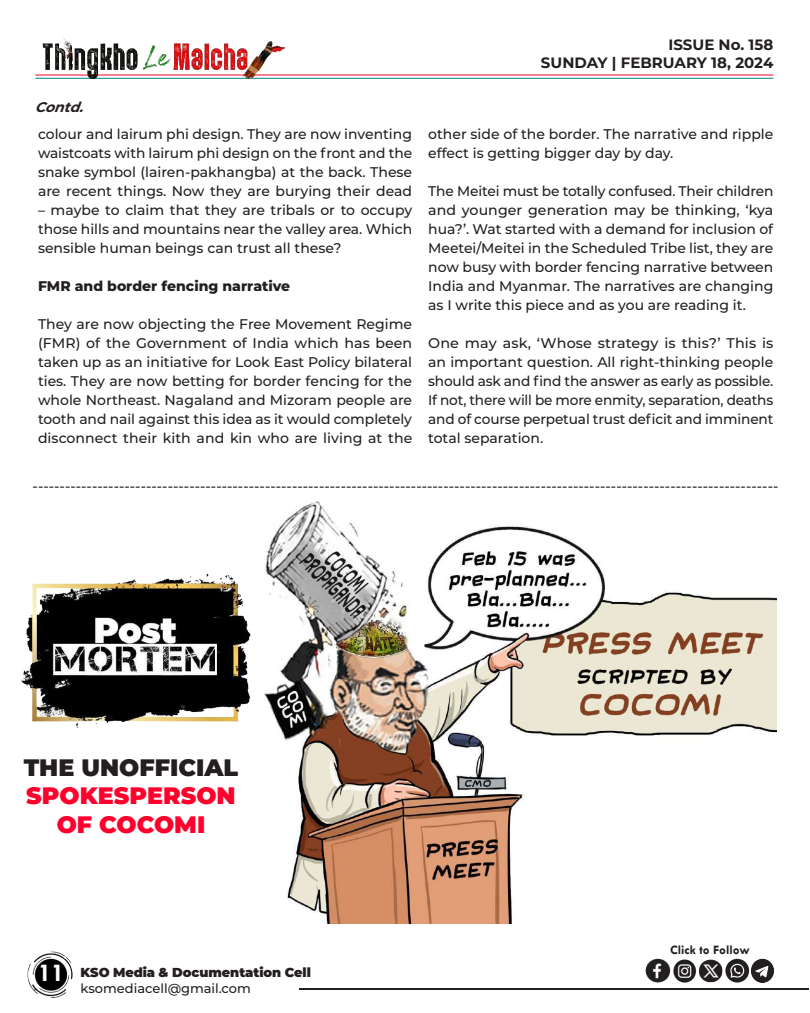
<style>
.page{position:relative;width:810px;height:1013px;background:#fff}
.page>*{position:absolute;margin:0;border:0;box-sizing:border-box;transform-origin:0 0}
.t1{font:700 26px "Tw Cen";color:#fff}
.t2{font:900 23.8px/28.5px "Montserrat";color:#ff002d;text-align:center}
.t3{font:900 23.8px "Montserrat";color:#231f20}
.t4{font:700 15px/18px "Montserrat";color:#231f20;text-align:right}
.t5{font:500 14px/19px "Montserrat";color:#231f20;text-align:justify}
.t6{font:800 14px "Montserrat";color:#231f20}
.t7{font:italic 700 14px "Montserrat";color:#231f20}
.t8{font:900 13px "Montserrat";letter-spacing:-.005em;color:#231f20}
.t9{font:500 13px "Montserrat";color:#231f20}
.t10{font:700 13px "Tw Cen";color:#231f20}
</style>
<div class="page">
<img style="left:21px;top:574px;width:230px;height:154px">
<hr style="left:299px;top:988px;width:509px;height:1px;background:#231f20">
<img style="left:27px;top:951px;width:46px;height:47px">
<hr style="left:35px;top:74px;width:738px;height:1px;background:#ff002d">
<hr style="left:35px;top:78px;width:738px;height:1px;background:#00848b">
<img style="left:35px;top:38px;width:254px;height:41px">
<img style="left:645px;top:958px;width:129px;height:25px">
<img style="left:264px;top:501px;width:513px;height:422px">
<p class="t7" style="left:35px;top:97px;width:56px">Contd.</p>
<p class="t5" style="left:38px;top:124px;width:376px">colour and lairum phi design. They are now inventing waistcoats with lairum phi design on the front and the snake symbol (lairen-pakhangba) at the back. These are recent things. Now they are burying their dead</p>
<p class="t5" style="left:38px;top:200px;width:376px">– maybe to claim that they are tribals or to occupy those hills and mountains near the valley area. Which sensible human beings can trust all these?</p>
<p class="t6" style="left:38px;top:275px;width:254px">FMR and border fencing narrative</p>
<p class="t5" style="left:38px;top:314px;width:376px">They are now objecting the Free Movement Regime (FMR) of the Government of India which has been taken up as an initiative for Look East Policy bilateral ties. They are now betting for border fencing for the whole Northeast. Nagaland and Mizoram people are tooth and nail against this idea as it would completely disconnect their kith and kin who are living at the</p>
<p class="t4" style="left:541px;top:35px;width:234px">ISSUE No. 158<br>SUNDAY | FEBRUARY 18, 2024</p>
<p class="t5" style="left:428px;top:124px;width:347px">other side of the border. The narrative and ripple effect is getting bigger day by day.</p>
<p class="t5" style="left:428px;top:181px;width:347px">The Meitei must be totally confused. Their children and younger generation may be thinking, ‘kya hua?’. Wat started with a demand for inclusion of Meetei/Meitei in the Scheduled Tribe list, they are now busy with border fencing narrative between India and Myanmar. The narratives are changing as I write this piece and as you are reading it.</p>
<p class="t5" style="left:428px;top:333px;width:347px">One may ask, ‘Whose strategy is this?’ This is an important question. All right-thinking people should ask and find the answer as early as possible.<br>If not, there will be more enmity, separation, deaths and of course perpetual trust deficit and imminent total separation.</p>
<p class="t5" style="left:33px;top:476px;width:747px">------------------------------------------------------------------------------------------------------------------------------------------</p>
<h2 class="t3" style="left:24px;top:749px;width:216px">THE UNOFFICIAL</h2>
<h2 class="t2" style="left:26px;top:779px;width:211px">SPOKESPERSON<br>OF COCOMI</h2>
<h1 class="t1" style="left:38px;top:957px;width:28px">11</h1>
<p class="t8" style="left:81px;top:962px;width:232px">KSO Media &amp; Documentation Cell</p>
<p class="t9" style="left:81px;top:978px;width:172px">ksomediacell@gmail.com</p>
<p class="t10" style="left:670px;top:942px;width:81px">Click to Follow</p>
</div>
